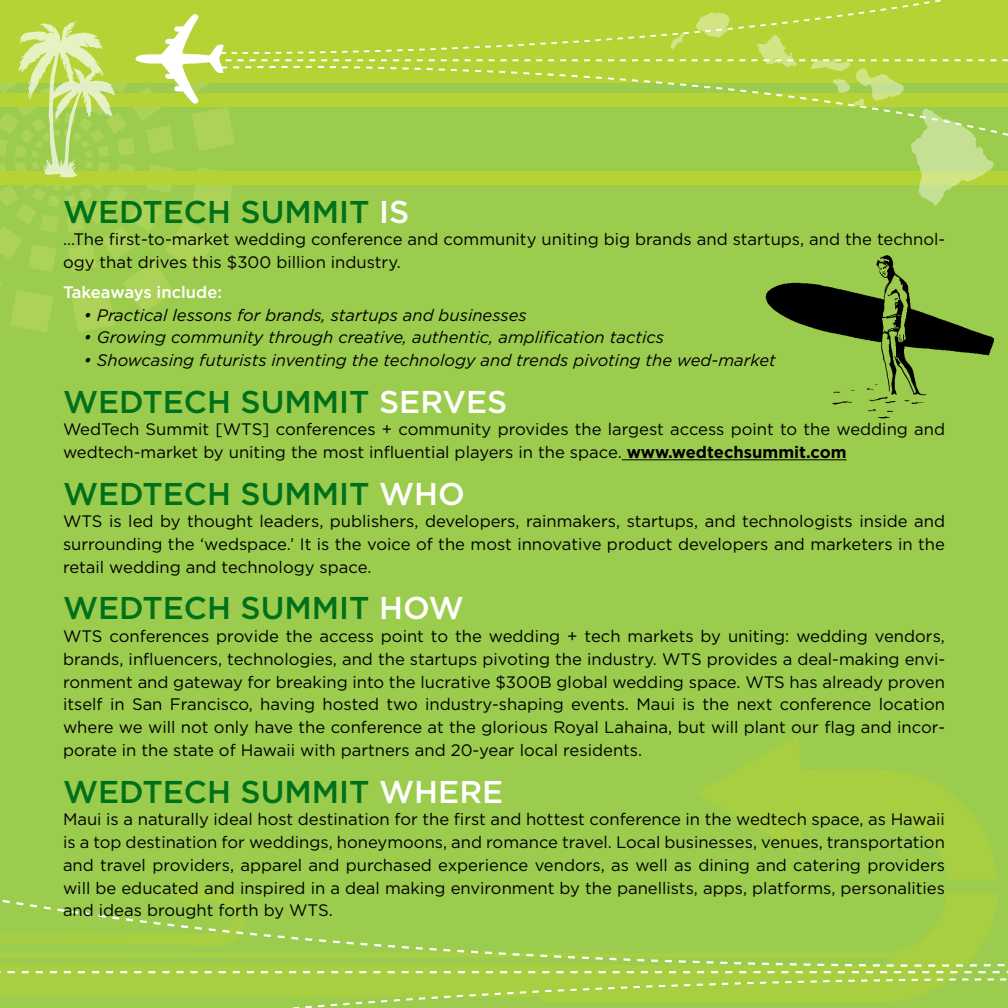
<style>
.page{position:relative;width:1008px;height:1008px;background:#9ccc4e}
.page>*{position:absolute;margin:0;border:0;box-sizing:border-box;transform-origin:0 0}
.t1{font:500 31.5px "Gotham";color:#00711a}
.t2{font:16.62px/22.8px "Gotham";color:#000;text-align:justify}
.t3{font:italic 16.62px "Gotham";color:#000}
.t4{font:500 16.62px "Gotham";color:#fff}
.s1{color:#fff}
.s2{font-weight:700}
</style>
<div class="page">
<svg style="left:0;top:82px;width:219px;height:250px"></svg>
<svg style="left:697px;top:735px;width:266px;height:70px"></svg>
<div style="left:0;top:0;width:1008px;height:82px;background:#b5d334"></div>
<div style="left:0;top:93px;width:1008px;height:14px;background:#b5d334"></div>
<div style="left:0;top:172px;width:1008px;height:14px;background:#b5d334"></div>
<svg style="left:18px;top:21px;width:97px;height:157px"></svg>
<svg style="left:136px;top:14px;width:83px;height:90px"></svg>
<svg style="left:219px;top:62px;width:789px;height:149px"></svg>
<svg style="left:219px;top:0;width:789px;height:62px"></svg>
<svg style="left:0;top:805px;width:1005px;height:166px"></svg>
<svg style="left:0;top:971px;width:1008px;height:37px"></svg>
<hr style="left:622px;top:459px;width:225px;height:1px;background:#000">
<img style="left:765px;top:255px;width:230px;height:164px">
<svg style="left:671px;top:12px;width:324px;height:194px"></svg>
<h1 class="t1" style="left:63px;top:192px;width:348px">WEDTECH SUMMIT <span class="s1">IS</span></h1>
<p class="t2" style="left:63px;top:228px;width:884px">…The first-to-market wedding conference and community uniting big brands and startups, and the technol&shy;ogy that drives this $300 billion industry.</p>
<p class="t4" style="left:63px;top:282px;width:161px">Takeaways include:</p>
<p class="t3" style="left:84px;top:305px;width:444px">• Practical lessons for brands, startups and businesses</p>
<p class="t3" style="left:84px;top:327px;width:582px">• Growing community through creative, authentic, amplification tactics</p>
<p class="t3" style="left:84px;top:350px;width:693px">• Showcasing futurists inventing the technology and trends pivoting the wed-market</p>
<h1 class="t1" style="left:63px;top:382px;width:446px">WEDTECH SUMMIT <span class="s1">SERVES</span></h1>
<p class="t2" style="left:63px;top:418px;width:884px">WedTech Summit [WTS] conferences + community provides the largest access point to the wedding and wedtech-market by uniting the most influential players in the space. <span class="s2">www.wedtechsummit.com</span></p>
<h1 class="t1" style="left:63px;top:474px;width:404px">WEDTECH SUMMIT <span class="s1">WHO</span></h1>
<p class="t2" style="left:63px;top:510px;width:884px">WTS is led by thought leaders, publishers, developers, rainmakers, startups, and technologists inside and surrounding the ‘wedspace.’ It is the voice of the most innovative product developers and marketers in the retail wedding and technology space.</p>
<h1 class="t1" style="left:63px;top:589px;width:402px">WEDTECH SUMMIT <span class="s1">HOW</span></h1>
<p class="t2" style="left:63px;top:625px;width:884px">WTS conferences provide the access point to the wedding + tech markets by uniting: wedding vendors, brands, influencers, technologies, and the startups pivoting the industry. WTS provides a deal-making envi&shy;ronment and gateway for breaking into the lucrative $300B global wedding space. WTS has already proven itself in San Francisco, having hosted two industry-shaping events. Maui is the next conference location where we will not only have the conference at the glorious Royal Lahaina, but will plant our flag and incor&shy;porate in the state of Hawaii with partners and 20-year local residents.</p>
<h1 class="t1" style="left:63px;top:772px;width:442px">WEDTECH SUMMIT <span class="s1">WHERE</span></h1>
<p class="t2" style="left:63px;top:808px;width:884px">Maui is a naturally ideal host destination for the first and hottest conference in the wedtech space, as Hawaii is a top destination for weddings, honeymoons, and romance travel. Local businesses, venues, transportation and travel providers, apparel and purchased experience vendors, as well as dining and catering providers will be educated and inspired in a deal making environment by the panellists, apps, platforms, personalities and ideas brought forth by WTS.</p>
</div>
